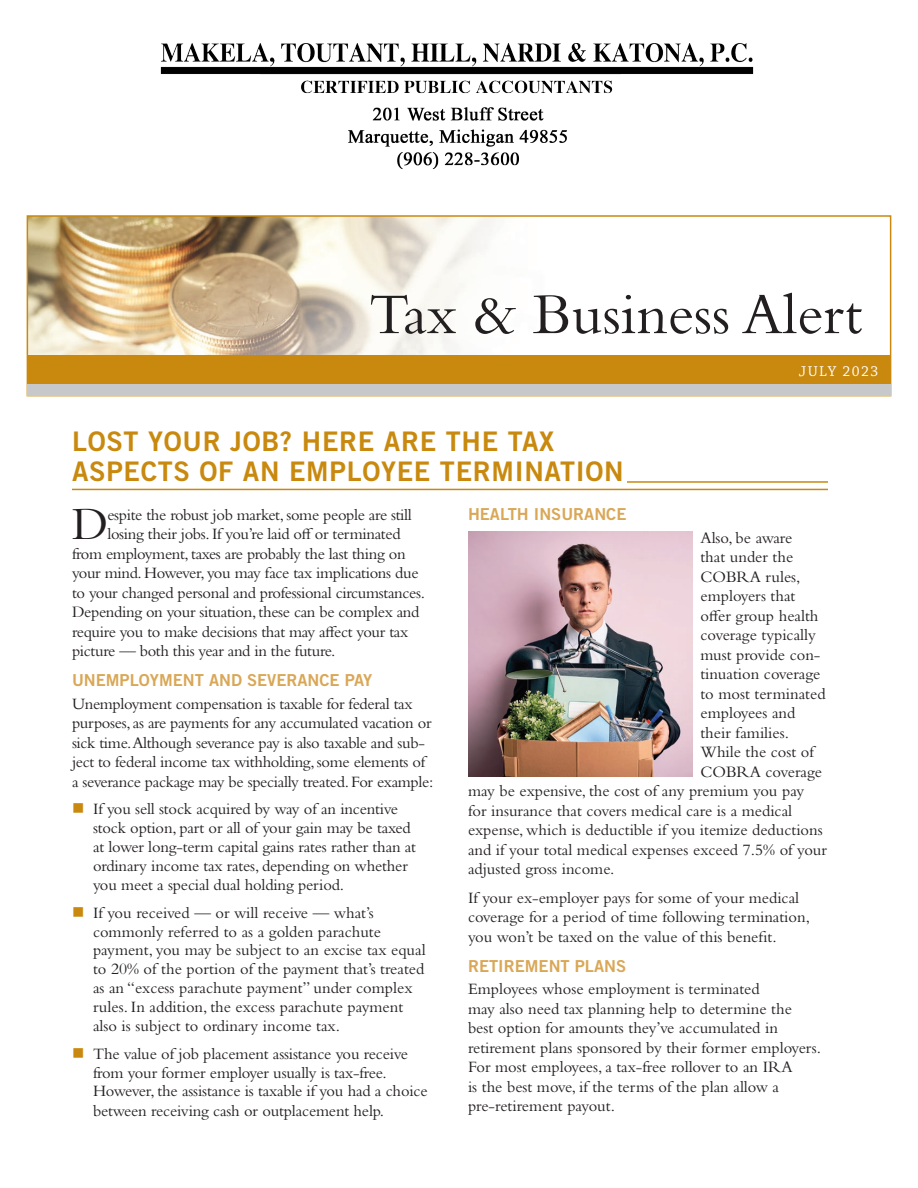
<style>
.page{position:relative;width:918px;height:1188px;background:#fff}
.page>*{position:absolute;margin:0;border:0;box-sizing:border-box;transform-origin:0 0}
.t1{font:60px "Bembo Std";color:#231f20}
.t2{font:47.85px "Bembo Std";color:#231f20}
.t3{font:27px/30px "Trade Gothic LT Std Bd 2";letter-spacing:.025em;color:#c8890e}
.t4{font:16.5px/19.5px "Bembo Std";letter-spacing:-.01em;color:#231f20}
.t5{font:16.5px "Trade Gothic LT Std Bd 2";color:#d9a756}
.t6{font:15px "Chaparral Pro";letter-spacing:.1em;color:#fff}
.s1{color:#c8890e}
</style>
<div class="page">
<img style="left:30px;top:218px;width:546px;height:138px">
<hr style="left:627px;top:481px;width:201px;height:2px;background:#c8890e">
<hr style="left:72px;top:489px;width:756px;height:1px;background:#c8890e">
<div style="left:27px;top:215px;width:864px;height:181px;border:2px solid #c8890e"></div>
<div style="left:27px;top:356px;width:864px;height:40px;background:#c7c8ca"></div>
<div style="left:27px;top:356px;width:864px;height:28px;background:#c8890e"></div>
<img style="left:468px;top:531px;width:225px;height:246px">
<img style="left:160px;top:43px;width:594px;height:126px">
<h1 class="t1" style="left:369px;top:279px;width:495px">Tax &amp; Business Alert</h1>
<p class="t6" style="left:799px;top:363px;width:81px">JULY 2023</p>
<h3 class="t3" style="left:72px;top:426px;width:553px">LOST YOUR JOB? HERE ARE THE TAX<br>ASPECTS OF AN EMPLOYEE TERMINATION</h3>
<h2 class="t2" style="left:72px;top:496px;width:38px">D</h2>
<p class="t4" style="left:107px;top:504px;width:306px">espite the robust job market, some people are still</p>
<p class="t4" style="left:107px;top:524px;width:295px">losing their jobs. If you’re laid off or terminated</p>
<p class="t4" style="left:72px;top:543px;width:335px">from employment, taxes are probably the last thing on</p>
<p class="t4" style="left:72px;top:563px;width:348px">your mind. However, you may face tax implications due</p>
<p class="t4" style="left:72px;top:582px;width:355px">to your changed personal and professional circumstances.</p>
<p class="t4" style="left:72px;top:602px;width:349px">Depending on your situation, these can be complex and</p>
<p class="t4" style="left:72px;top:621px;width:338px">require you to make decisions that may affect your tax</p>
<p class="t4" style="left:72px;top:641px;width:265px">picture — both this year and in the future.</p>
<p class="t5" style="left:72px;top:670px;width:302px">UNEMPLOYMENT AND SEVERANCE PAY</p>
<p class="t4" style="left:72px;top:693px;width:363px">Unemployment compensation is taxable for federal tax purposes, as are payments for any accumulated vacation or sick time.Although severance pay is also taxable and sub&shy;ject to federal income tax withholding, some elements of a severance package may be specially treated. For example:</p>
<p class="t4" style="left:93px;top:799px;width:325px;line-height:18.9px;text-indent:-21px"><span class="s1">■</span> If you sell stock acquired by way of an incentive stock option, part or all of your gain may be taxed at lower long-term capital gains rates rather than at ordinary income tax rates, depending on whether you meet a special dual holding period.</p>
<p class="t4" style="left:93px;top:903px;width:334px;line-height:18.9px;text-indent:-21px"><span class="s1">■</span> If you received — or will receive — what’s commonly referred to as a golden parachute payment, you may be subject to an excise tax equal to 20% of the portion of the payment that’s treated as an “excess parachute payment” under complex rules. In addition, the excess parachute payment also is subject to ordinary income tax.</p>
<p class="t4" style="left:93px;top:1044px;width:336px;line-height:19px;text-indent:-21px"><span class="s1">■</span> The value of job placement assistance you receive from your former employer usually is tax-free.<br>However, the assistance is taxable if you had a choice between receiving cash or outplacement help.</p>
<p class="t5" style="left:468px;top:504px;width:160px">HEALTH INSURANCE</p>
<p class="t4" style="left:701px;top:528px;width:93px">Also, be aware</p>
<p class="t4" style="left:701px;top:547px;width:94px">that under the</p>
<p class="t4" style="left:701px;top:567px;width:102px">COBRA rules,</p>
<p class="t4" style="left:701px;top:586px;width:96px">employers that</p>
<p class="t4" style="left:701px;top:606px;width:120px">offer group health</p>
<p class="t4" style="left:701px;top:625px;width:117px">coverage typically</p>
<p class="t4" style="left:701px;top:645px;width:122px">must provide con-</p>
<p class="t4" style="left:701px;top:664px;width:121px">tinuation coverage</p>
<p class="t4" style="left:701px;top:684px;width:127px">to most terminated</p>
<p class="t4" style="left:701px;top:703px;width:96px">employees and</p>
<p class="t4" style="left:701px;top:723px;width:90px">their families.</p>
<p class="t4" style="left:701px;top:742px;width:115px">While the cost of</p>
<p class="t4" style="left:701px;top:762px;width:123px">COBRA coverage</p>
<p class="t4" style="left:468px;top:781px;width:338px">may be expensive, the cost of any premium you pay</p>
<p class="t4" style="left:468px;top:801px;width:326px">for insurance that covers medical care is a medical</p>
<p class="t4" style="left:468px;top:820px;width:356px">expense, which is deductible if you itemize deductions</p>
<p class="t4" style="left:468px;top:840px;width:361px">and if your total medical expenses exceed 7.5% of your</p>
<p class="t4" style="left:468px;top:859px;width:148px">adjusted gross income.</p>
<p class="t4" style="left:468px;top:888px;width:344px">If your ex-employer pays for some of your medical coverage for a period of time following termination, you won’t be taxed on the value of this benefit.</p>
<p class="t5" style="left:468px;top:956px;width:160px">RETIREMENT PLANS</p>
<p class="t4" style="left:468px;top:979px;width:355px">Employees whose employment is terminated<br>may also need tax planning help to determine the best option for amounts they’ve accumulated in retirement plans sponsored by their former employers.<br>For most employees, a tax-free rollover to an IRA<br>is the best move, if the terms of the plan allow a pre-retirement payout.</p>
</div>
